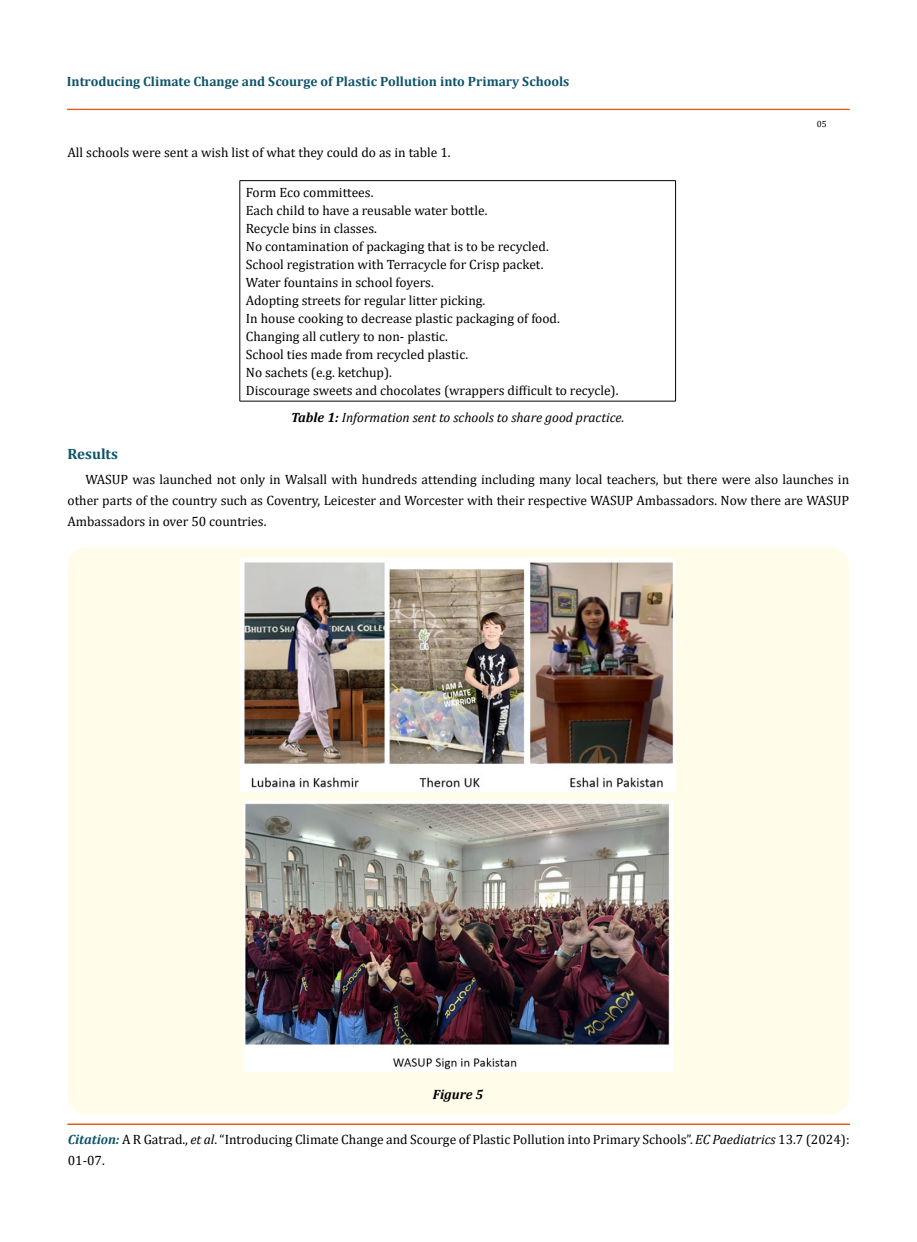
<style>
.page{position:relative;width:917px;height:1242px;background:#fff}
.page>*{position:absolute;margin:0;border:0;box-sizing:border-box;transform-origin:0 0}
.t1{font:700 15px "Cambria";color:#0e546a}
.t2{font:13.5px/18px "Cambria";color:#000}
.t3{font:700 13.5px "Cambria";color:#0e546a}
.t4{font:italic 13.5px "Cambria";color:#000}
.t5{font:italic 700 13.5px "Cambria";color:#000}
.t6{font:9px "Cambria";color:#000}
.s1{font-weight:700}
.s2{font-weight:700;font-style:italic;color:#0e546a}
.s3{font-style:italic}
</style>
<div class="page">
<div style="left:67px;top:109px;width:782px;height:1px;border:1px solid #e05d1a"></div>
<div style="left:68px;top:1124px;width:781px;height:1px;border:1px solid #e05d1a"></div>
<hr style="left:240px;top:180px;width:435px;height:1px;background:#000">
<hr style="left:239px;top:181px;width:1px;height:220px;background:#000">
<hr style="left:675px;top:181px;width:1px;height:220px;background:#000">
<hr style="left:240px;top:401px;width:435px;height:1px;background:#000">
<div style="left:67px;top:547px;width:782px;height:568px;background:#fffde9;border-radius:19px"></div>
<img style="left:241px;top:558px;width:434px;height:233px">
<img style="left:244px;top:802px;width:428px;height:270px">
<p class="t3" style="left:67px;top:72px;width:504px">Introducing Climate Change and Scourge of Plastic Pollution into Primary Schools</p>
<p class="t2" style="left:67px;top:143px;width:385px">All schools were sent a wish list of what they could do as in table 1.</p>
<p class="t2" style="left:246px;top:183px;width:374px">Form Eco committees.<br>Each child to have a reusable water bottle.<br>Recycle bins in classes.<br>No contamination of packaging that is to be recycled.<br>School registration with Terracycle for Crisp packet.<br>Water fountains in school foyers.<br>Adopting streets for regular litter picking.<br>In house cooking to decrease plastic packaging of food.<br>Changing all cutlery to non- plastic.<br>School ties made from recycled plastic.<br>No sachets (e.g. ketchup).<br>Discourage sweets and chocolates (wrappers difficult to recycle).</p>
<p class="t4" style="left:291px;top:408px;width:335px"><span class="s1">Table 1:</span> Information sent to schools to share good practice.</p>
<p class="t6" style="left:816px;top:118px;width:11px">05</p>
<p class="t1" style="left:68px;top:443px;width:52px">Results</p>
<p class="t2" style="left:68px;top:469px;width:783px;line-height:21px;text-align:justify;text-indent:18px">WASUP was launched not only in Walsall with hundreds attending including many local teachers, but there were also launches in other parts of the country such as Coventry, Leicester and Worcester with their respective WASUP Ambassadors. Now there are WASUP Ambassadors in over 50 countries.</p>
<p class="t5" style="left:433px;top:1085px;width:52px">Figure 5</p>
<p class="t2" style="left:68px;top:1129px;width:783px;line-height:21px"><span class="s2">Citation:</span> A R Gatrad., <span class="s3">et al</span>. “Introducing Climate Change and Scourge of Plastic Pollution into Primary Schools”. <span class="s3">EC Paediatrics</span> 13.7 (2024):<br>01-07.</p>
</div>
